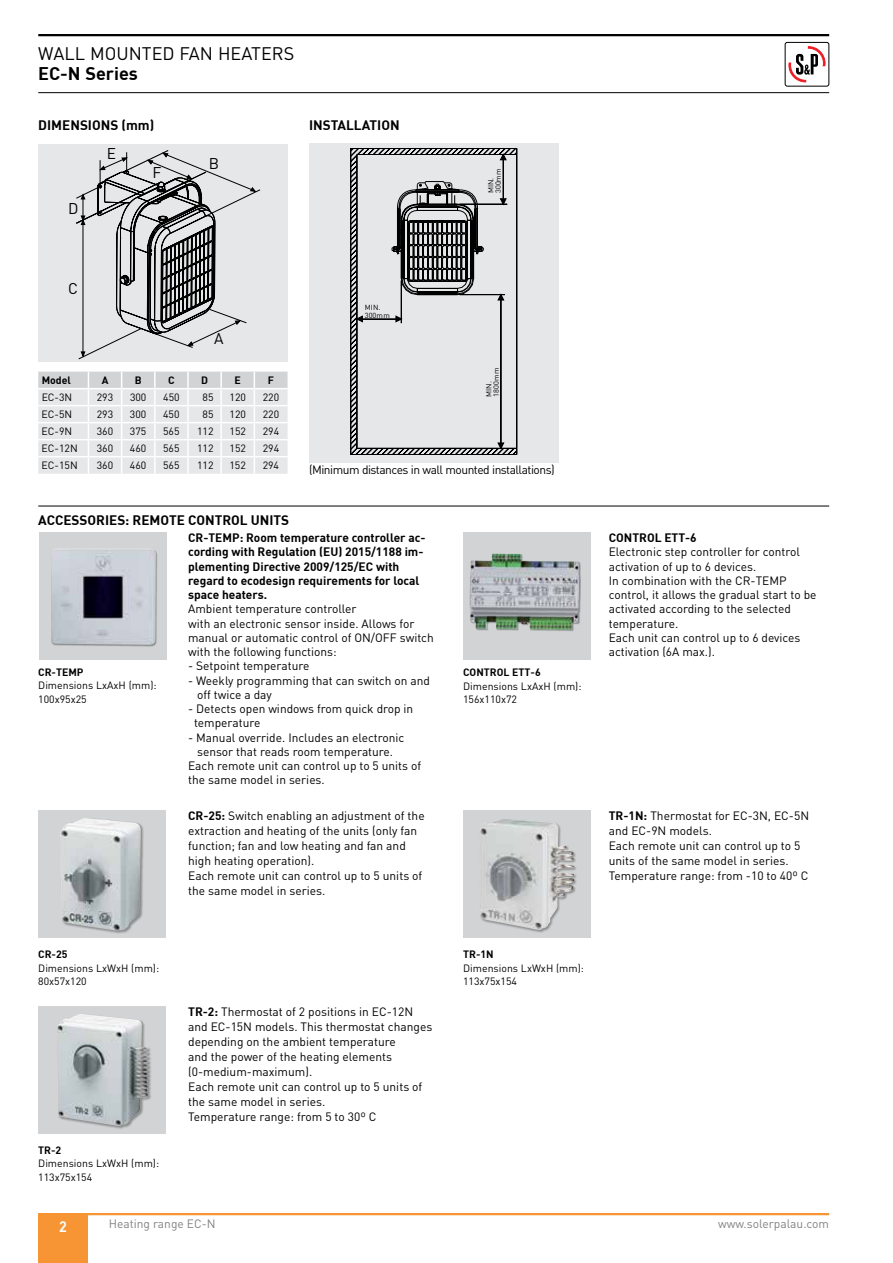
<style>
.page{position:relative;width:893px;height:1263px;background:#fff}
.page>*{position:absolute;margin:0;border:0;box-sizing:border-box;transform-origin:0 0}
.t1{font:18px "DIN";color:#000}
.t2{font:700 18px "DIN";color:#000}
.t3{font:15.45px "DIN";color:#000}
.t4{font:700 15px "DIN";color:#fff;scale:.95 1}
.t5{font:700 13.5px "DIN";color:#000}
.t6{font:12px/15px "DIN";color:#000}
.t7{font:700 12px/14.2px "DIN";color:#000}
.t8{font:12px "DIN";letter-spacing:-.04em;color:#000}
.t9{font:12px "DIN";color:#808285}
.t10{font:10.5px/13.5px "DIN";color:#000}
.t11{font:700 10.5px "DIN";color:#000}
.t12{font:7.35px/7.4px "DIN";color:#000}
.s1{font-weight:700}
</style>
<div class="page">
<hr style="left:38px;top:1213px;width:791px;height:2px;background:#f79433">
<div style="left:38px;top:1214px;width:49px;height:49px;background:#f79433"></div>
<hr style="left:38px;top:34px;width:791px;height:2px;background:#000">
<hr style="left:38px;top:92px;width:791px;height:1px;background:#000">
<svg style="left:788px;top:47px;width:38px;height:36px"></svg>
<div style="left:785px;top:42px;width:44px;height:44px;border:1px solid #000;border-radius:2px"></div>
<div style="left:38px;top:144px;width:250px;height:218px;background:#e6e7e8"></div>
<svg style="left:76px;top:150px;width:184px;height:209px"></svg>
<svg style="left:38px;top:372px;width:250px;height:102px;background:#e5e6e7"></svg>
<div style="left:38px;top:810px;width:128px;height:128px;background:#d1d3d4"></div>
<div style="left:60px;top:818px;width:84px;height:116px;background:#000;opacity:.33"></div>
<img style="left:60px;top:818px;width:81px;height:113px">
<hr style="left:38px;top:506px;width:791px;height:1px;background:#000">
<div style="left:463px;top:810px;width:128px;height:128px;background:#d1d3d4"></div>
<div style="left:479px;top:818px;width:99px;height:115px;background:#000;opacity:.33"></div>
<img style="left:479px;top:818px;width:95px;height:112px">
<div style="left:38px;top:1006px;width:128px;height:127px;background:#d1d3d4"></div>
<div style="left:57px;top:1014px;width:95px;height:115px;background:#000;opacity:.33"></div>
<img style="left:57px;top:1014px;width:91px;height:112px">
<div style="left:39px;top:532px;width:128px;height:128px;background:#d1d3d4"></div>
<div style="left:51px;top:549px;width:107px;height:97px;background:#000;opacity:.33"></div>
<img style="left:51px;top:549px;width:105px;height:96px">
<div style="left:463px;top:532px;width:128px;height:128px;background:#d1d3d4"></div>
<div style="left:469px;top:553px;width:112px;height:78px;background:#000;opacity:.33"></div>
<img style="left:469px;top:553px;width:111px;height:77px">
<div style="left:309px;top:143px;width:249px;height:319px;background:#e6e7e8"></div>
<svg style="left:350px;top:148px;width:167px;height:307px"></svg>
<svg style="left:356px;top:148px;width:150px;height:301px"></svg>
<h1 class="t1" style="left:38px;top:43px;width:258px">WALL MOUNTED FAN HEATERS</h1>
<h1 class="t2" style="left:38px;top:62px;width:101px">EC-N Series</h1>
<p class="t5" style="left:38px;top:116px;width:117px">Dimensions (mm)</p>
<p class="t3" style="left:68px;top:198px;width:12px">D</p>
<p class="t3" style="left:107px;top:144px;width:11px">E</p>
<p class="t3" style="left:152px;top:163px;width:10px">F</p>
<p class="t3" style="left:209px;top:154px;width:12px">B</p>
<p class="t5" style="left:309px;top:116px;width:92px">I nstallation</p>
<p class="t12" style="left:487px;top:193px;width:26px;rotate:-90deg">MIN.<br>300mm</p>
<p class="t3" style="left:68px;top:279px;width:11px">C</p>
<p class="t3" style="left:214px;top:329px;width:11px">A</p>
<p class="t11" style="left:42px;top:373px;width:31px">Model</p>
<p class="t11" style="left:102px;top:373px;width:8px">A</p>
<p class="t11" style="left:135px;top:373px;width:8px">B</p>
<p class="t11" style="left:168px;top:373px;width:8px">C</p>
<p class="t11" style="left:201px;top:373px;width:8px">D</p>
<p class="t11" style="left:235px;top:373px;width:6px">E</p>
<p class="t11" style="left:268px;top:373px;width:8px">F</p>
<p class="t10" style="left:42px;top:390px;width:32px">EC-3N</p>
<p class="t10" style="left:97px;top:390px;width:18px">293</p>
<p class="t10" style="left:130px;top:390px;width:18px">300</p>
<p class="t10" style="left:163px;top:390px;width:18px">450</p>
<p class="t10" style="left:203px;top:390px;width:12px">85</p>
<p class="t10" style="left:230px;top:390px;width:18px">120</p>
<p class="t10" style="left:263px;top:390px;width:18px">220</p>
<p class="t10" style="left:42px;top:407px;width:32px">EC-5N</p>
<p class="t10" style="left:97px;top:407px;width:18px">293</p>
<p class="t10" style="left:130px;top:407px;width:18px">300</p>
<p class="t10" style="left:163px;top:407px;width:18px">450</p>
<p class="t10" style="left:203px;top:407px;width:12px">85</p>
<p class="t10" style="left:230px;top:407px;width:18px">120</p>
<p class="t10" style="left:263px;top:407px;width:18px">220</p>
<p class="t10" style="left:42px;top:424px;width:32px">EC-9N</p>
<p class="t10" style="left:97px;top:424px;width:18px">360</p>
<p class="t10" style="left:130px;top:424px;width:18px">375</p>
<p class="t10" style="left:163px;top:424px;width:18px">565</p>
<p class="t10" style="left:197px;top:424px;width:18px">112</p>
<p class="t10" style="left:230px;top:424px;width:18px">152</p>
<p class="t10" style="left:263px;top:424px;width:18px">294</p>
<p class="t10" style="left:42px;top:441px;width:38px">EC-12N</p>
<p class="t10" style="left:97px;top:441px;width:18px">360</p>
<p class="t10" style="left:130px;top:441px;width:18px">460</p>
<p class="t10" style="left:163px;top:441px;width:18px">565</p>
<p class="t10" style="left:197px;top:441px;width:18px">112</p>
<p class="t10" style="left:230px;top:441px;width:18px">152</p>
<p class="t10" style="left:263px;top:441px;width:18px">294</p>
<p class="t10" style="left:42px;top:458px;width:38px">EC-15N</p>
<p class="t10" style="left:97px;top:458px;width:18px">360</p>
<p class="t10" style="left:130px;top:458px;width:18px">460</p>
<p class="t10" style="left:163px;top:458px;width:18px">565</p>
<p class="t10" style="left:197px;top:458px;width:18px">112</p>
<p class="t10" style="left:229px;top:458px;width:18px">152</p>
<p class="t10" style="left:263px;top:458px;width:18px">294</p>
<p class="t5" style="left:38px;top:511px;width:10px">Acc</p>
<p class="t5" style="left:63px;top:511px;width:227px">essories: remote control units</p>
<p class="t12" style="left:365px;top:304px;width:26px">MIN.<br>300mm</p>
<p class="t12" style="left:485px;top:397px;width:31px;rotate:-90deg">MIN.<br>1800mm</p>
<p class="t8" style="left:309px;top:462px;width:247px">(Minimum distances in wall mounted installations)</p>
<p class="t11" style="left:38px;top:665px;width:47px">CR-TEMP</p>
<p class="t10" style="left:38px;top:679px;width:120px">Dimensions LxAxH (mm):<br>100x95x25</p>
<p class="t7" style="left:188px;top:530px;width:239px">CR-TEMP: Room temperature controller ac&shy;cording with Regulation (EU) 2015/1188 im&shy;plementing Directive 2009/125/EC with regard to ecodesign requirements for local space heaters.</p>
<p class="t6" style="left:188px;top:602px;width:247px;line-height:14.2px">Ambient temperature controller<br>with an electronic sensor inside. Allows for manual or automatic control of ON/OFF switch with the following functions:</p>
<p class="t6" style="left:188px;top:658px;width:123px">- Setpoint temperature</p>
<p class="t6" style="left:197px;top:673px;width:234px;line-height:14.2px;text-indent:-9px">- Weekly programming that can switch on and off twice a day</p>
<p class="t6" style="left:194px;top:701px;width:221px;line-height:14.2px;text-indent:-6px">- Detects open windows from quick drop in temperature</p>
<p class="t6" style="left:188px;top:729px;width:218px">- Manual override. Includes an electronic</p>
<p class="t6" style="left:197px;top:744px;width:198px">sensor that reads room temperature.</p>
<p class="t6" style="left:188px;top:758px;width:235px">Each remote unit can control up to 5 units of</p>
<p class="t6" style="left:188px;top:772px;width:138px">the same model in series.</p>
<p class="t11" style="left:463px;top:665px;width:34px">CONTROL</p>
<p class="t11" style="left:512px;top:665px;width:30px">ETT-6</p>
<p class="t10" style="left:463px;top:679px;width:120px">Dimensions LxAxH (mm):<br>156x110x72</p>
<p class="t7" style="left:609px;top:530px;width:39px">CONTROL</p>
<p class="t7" style="left:664px;top:530px;width:34px">ETT-6</p>
<p class="t6" style="left:609px;top:545px;width:209px;line-height:14.2px">Electronic step controller for control activation of up to 6 devices.<br>In combination with the CR-TEMP control, it allows the gradual start to be activated according to the selected temperature.<br>Each unit can control up to 6 devices activation (6A max.).</p>
<p class="t11" style="left:38px;top:947px;width:31px">CR-25</p>
<p class="t10" style="left:38px;top:961px;width:122px">Dimensions LxWxH (mm):<br>80x57x120</p>
<p class="t11" style="left:38px;top:1143px;width:25px">TR-2</p>
<p class="t10" style="left:38px;top:1156px;width:122px">Dimensions LxWxH (mm):<br>113x75x154</p>
<p class="t6" style="left:188px;top:808px;width:238px"><span class="s1">CR-25:</span> Switch enabling an adjustment of the extraction and heating of the units (only fan function; fan and low heating and fan and high heating operation).<br>Each remote unit can control up to 5 units of the same model in series.</p>
<p class="t6" style="left:609px;top:808px;width:202px"><span class="s1">TR-1N :</span> Thermostat for EC-3N, EC-5N and EC-9N models.<br>Each remote unit can control up to 5 units of the same model in series.<br>Temperature range: from -10 to 40º C</p>
<p class="t6" style="left:188px;top:1003px;width:246px"><span class="s1">TR-2:</span> Thermostat of 2 positions in EC-12N and EC-15N models. This thermostat changes depending on the ambient temperature<br>and the power of the heating elements (0-medium-maximum).<br>Each remote unit can control up to 5 units of the same model in series.<br>Temperature range: from 5 to 30º C</p>
<p class="t11" style="left:463px;top:947px;width:30px">TR-1N</p>
<p class="t10" style="left:463px;top:961px;width:122px">Dimensions LxWxH (mm):<br>113x75x154</p>
<p class="t4" style="left:59px;top:1216px;width:10px">2</p>
<p class="t9" style="left:109px;top:1216px;width:108px">Heating range EC-N</p>
<p class="t9" style="left:718px;top:1216px;width:112px">www.solerpalau.com</p>
</div>
